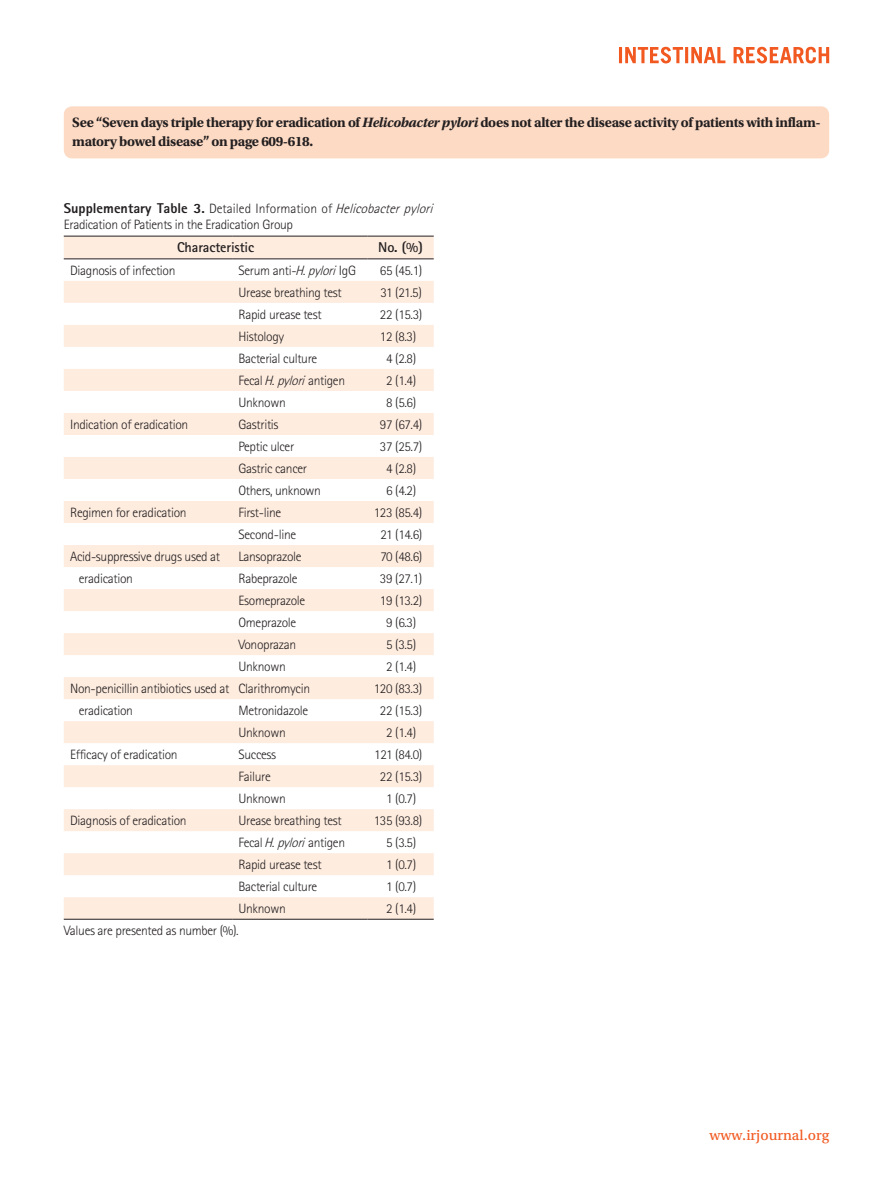
<style>
.page{position:relative;width:893px;height:1191px;background:#fff}
.page>*{position:absolute;margin:0;border:0;box-sizing:border-box;transform-origin:0 0}
.t1{font:15px "Utopia Std Capt";color:#f15921}
.t2{font:700 14.25px/19.5px "Utopia Std";letter-spacing:-.025em;color:#231f20}
.표-line{font:700 14.25px "Rotis Sans Serif Std";letter-spacing:-.01em;color:#231f20}
.영문-표{font:300 13.5px "Rotis Sans Serif Std";letter-spacing:-.025em;color:#231f20}
.표제목{font:300 13.5px/16.8px "Rotis Sans Serif Std";letter-spacing:-.025em;color:#231f20}
.표설명{font:300 13.5px "Rotis Sans Serif Std";letter-spacing:-.025em;color:#231f20}
.s1{font-style:italic}
.s2{font-weight:800;font-size:14.25px}
</style>
<div class="page">
<svg style="left:619px;top:47px;width:210px;height:16px"></svg>
<div style="left:64px;top:106px;width:765px;height:52px;background:#fddac4;border-radius:9px"></div>
<svg style="left:64px;top:237px;width:370px;height:682px;fill:#feece0"></svg>
<hr style="left:64px;top:236px;width:168px;height:1px;background:#231f20">
<hr style="left:232px;top:236px;width:136px;height:1px;background:#231f20">
<hr style="left:368px;top:236px;width:66px;height:1px;background:#231f20">
<hr style="left:64px;top:258px;width:168px;height:1px;background:#231f20">
<hr style="left:232px;top:258px;width:136px;height:1px;background:#231f20">
<hr style="left:368px;top:258px;width:66px;height:1px;background:#231f20">
<hr style="left:64px;top:919px;width:168px;height:1px;background:#231f20">
<hr style="left:232px;top:919px;width:136px;height:1px;background:#231f20">
<hr style="left:368px;top:919px;width:66px;height:1px;background:#231f20">
<p class="t2" style="left:72px;top:112px;width:750px">See “Seven days triple therapy for eradication of <span class="s1">Helicobacter pylori</span> does not alter the disease activity of patients with inflam&shy;matory bowel disease” on page 609-618.</p>
<p class="표제목" style="left:64px;top:200px;width:374px"><span class="s2">Supplementary Table 3.</span> Detailed Information of <span class="s1">Helicobacterpylori<br></span>Eradication of Patients in the Eradication Group</p>
<p class="표-line" style="left:177px;top:238px;width:79px">Characteristic</p>
<p class="표-line" style="left:378px;top:238px;width:46px">No. (%)</p>
<p class="영문-표" style="left:70px;top:262px;width:107px">Diagnosis of infection</p>
<p class="영문-표" style="left:239px;top:262px;width:119px">Serum anti-<span class="s1">H.pylori</span>IgG</p>
<p class="영문-표" style="left:380px;top:262px;width:44px">65 (45.1)</p>
<p class="영문-표" style="left:239px;top:284px;width:105px">Urease breathing test</p>
<p class="영문-표" style="left:380px;top:284px;width:43px">31 (21.5)</p>
<p class="영문-표" style="left:239px;top:306px;width:85px">Rapid urease test</p>
<p class="영문-표" style="left:380px;top:306px;width:44px">22 (15.3)</p>
<p class="영문-표" style="left:239px;top:328px;width:47px">Histology</p>
<p class="영문-표" style="left:380px;top:328px;width:38px">12 (8.3)</p>
<p class="영문-표" style="left:239px;top:350px;width:80px">Bacterial culture</p>
<p class="영문-표" style="left:386px;top:350px;width:32px">4 (2.8)</p>
<p class="영문-표" style="left:239px;top:372px;width:108px">Fecal <span class="s1">H.pylori</span>antigen</p>
<p class="영문-표" style="left:386px;top:372px;width:32px">2 (1.4)</p>
<p class="영문-표" style="left:239px;top:394px;width:49px">Unknown</p>
<p class="영문-표" style="left:386px;top:394px;width:32px">8 (5.6)</p>
<p class="영문-표" style="left:70px;top:416px;width:120px">Indication of eradication</p>
<p class="영문-표" style="left:239px;top:416px;width:42px">Gastritis</p>
<p class="영문-표" style="left:380px;top:416px;width:44px">97 (67.4)</p>
<p class="영문-표" style="left:239px;top:438px;width:57px">Peptic ulcer</p>
<p class="영문-표" style="left:380px;top:438px;width:44px">37 (25.7)</p>
<p class="영문-표" style="left:239px;top:460px;width:70px">Gastric cancer</p>
<p class="영문-표" style="left:386px;top:460px;width:32px">4 (2.8)</p>
<p class="영문-표" style="left:239px;top:482px;width:84px">Others, unknown</p>
<p class="영문-표" style="left:386px;top:482px;width:32px">6 (4.2)</p>
<p class="영문-표" style="left:70px;top:504px;width:118px">Regimen for eradication</p>
<p class="영문-표" style="left:239px;top:504px;width:44px">First-line</p>
<p class="영문-표" style="left:374px;top:504px;width:50px">123 (85.4)</p>
<p class="영문-표" style="left:239px;top:526px;width:59px">Second-line</p>
<p class="영문-표" style="left:380px;top:526px;width:44px">21 (14.6)</p>
<p class="영문-표" style="left:70px;top:548px;width:151px">Acid-suppressive drugs used at</p>
<p class="영문-표" style="left:239px;top:548px;width:65px">Lansoprazole</p>
<p class="영문-표" style="left:380px;top:548px;width:44px">70 (48.6)</p>
<p class="영문-표" style="left:79px;top:570px;width:56px">eradication</p>
<p class="영문-표" style="left:239px;top:570px;width:61px">Rabeprazole</p>
<p class="영문-표" style="left:380px;top:570px;width:44px">39 (27.1)</p>
<p class="영문-표" style="left:239px;top:592px;width:68px">Esomeprazole</p>
<p class="영문-표" style="left:380px;top:592px;width:44px">19 (13.2)</p>
<p class="영문-표" style="left:239px;top:614px;width:59px">Omeprazole</p>
<p class="영문-표" style="left:386px;top:614px;width:32px">9 (6.3)</p>
<p class="영문-표" style="left:239px;top:636px;width:59px">Vonoprazan</p>
<p class="영문-표" style="left:386px;top:636px;width:32px">5 (3.5)</p>
<p class="영문-표" style="left:239px;top:658px;width:49px">Unknown</p>
<p class="영문-표" style="left:386px;top:658px;width:32px">2 (1.4)</p>
<p class="영문-표" style="left:70px;top:680px;width:161px">Non-penicillin antibiotics used at</p>
<p class="영문-표" style="left:239px;top:680px;width:73px">Clarithromycin</p>
<p class="영문-표" style="left:374px;top:680px;width:50px">120 (83.3)</p>
<p class="영문-표" style="left:79px;top:702px;width:56px">eradication</p>
<p class="영문-표" style="left:239px;top:702px;width:71px">Metronidazole</p>
<p class="영문-표" style="left:380px;top:702px;width:44px">22 (15.3)</p>
<p class="영문-표" style="left:239px;top:724px;width:49px">Unknown</p>
<p class="영문-표" style="left:386px;top:724px;width:32px">2 (1.4)</p>
<p class="영문-표" style="left:70px;top:746px;width:109px">Efficacy of eradication</p>
<p class="영문-표" style="left:239px;top:746px;width:39px">Success</p>
<p class="영문-표" style="left:374px;top:746px;width:50px">121 (84.0)</p>
<p class="영문-표" style="left:239px;top:768px;width:34px">Failure</p>
<p class="영문-표" style="left:380px;top:768px;width:44px">22 (15.3)</p>
<p class="영문-표" style="left:239px;top:790px;width:49px">Unknown</p>
<p class="영문-표" style="left:386px;top:790px;width:32px">1 (0.7)</p>
<p class="영문-표" style="left:70px;top:812px;width:118px">Diagnosis of eradication</p>
<p class="영문-표" style="left:239px;top:812px;width:105px">Urease breathing test</p>
<p class="영문-표" style="left:374px;top:812px;width:50px">135 (93.8)</p>
<p class="영문-표" style="left:239px;top:834px;width:108px">Fecal <span class="s1">H.pylori</span>antigen</p>
<p class="영문-표" style="left:386px;top:834px;width:32px">5 (3.5)</p>
<p class="영문-표" style="left:239px;top:856px;width:85px">Rapid urease test</p>
<p class="영문-표" style="left:386px;top:856px;width:32px">1 (0.7)</p>
<p class="영문-표" style="left:239px;top:878px;width:80px">Bacterial culture</p>
<p class="영문-표" style="left:386px;top:878px;width:32px">1 (0.7)</p>
<p class="영문-표" style="left:239px;top:900px;width:49px">Unknown</p>
<p class="영문-표" style="left:386px;top:900px;width:32px">2 (1.4)</p>
<p class="표설명" style="left:64px;top:923px;width:177px">Values are presented as number (%).</p>
<p class="t1" style="left:710px;top:1126px;width:121px">www.irjournal.org</p>
</div>
